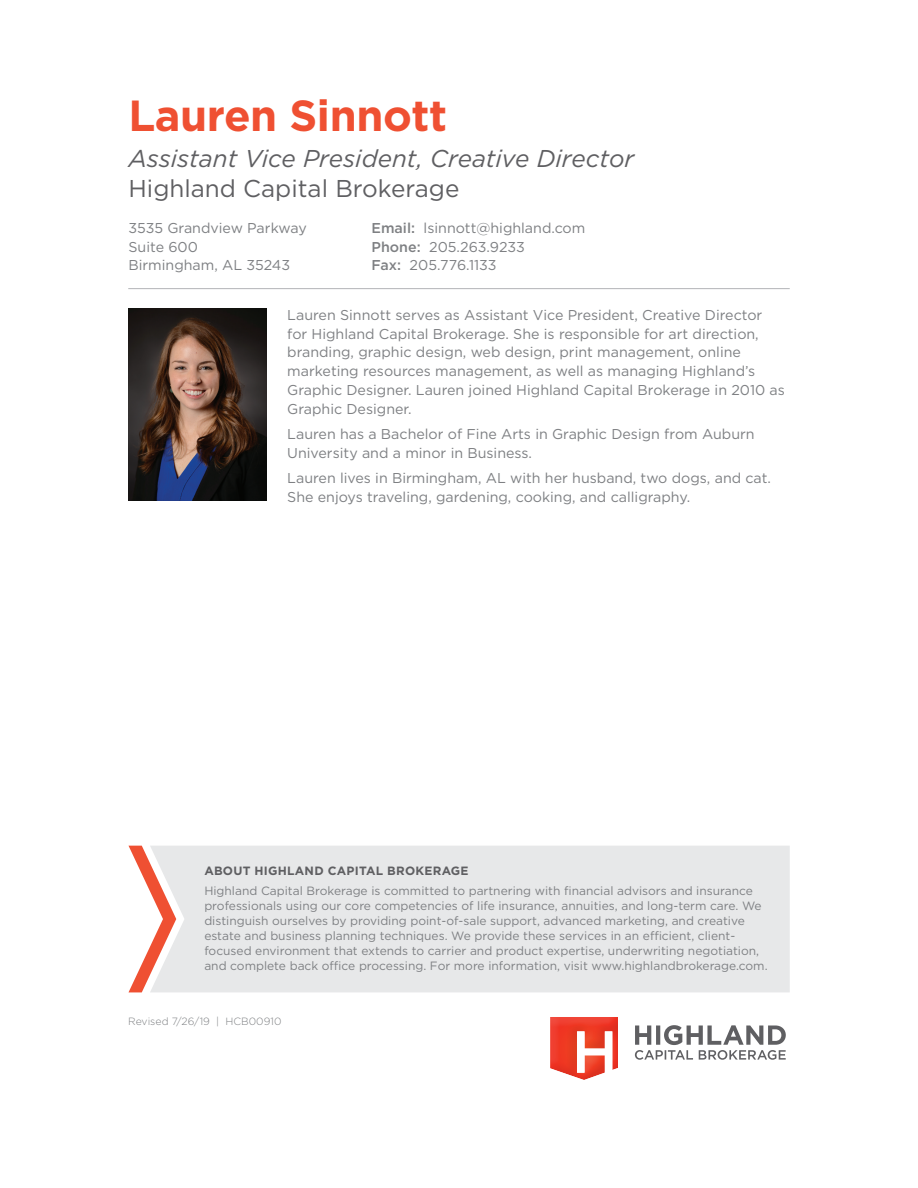
<style>
.page{position:relative;width:918px;height:1188px;background:#fff}
.page>*{position:absolute;margin:0;border:0;box-sizing:border-box;transform-origin:0 0}
.t1{font:700 43.5px "Gotham";letter-spacing:-.01em;color:#ef5032}
.t2{font:italic 24.3px "Gotham";color:#5f5f62}
.t3{font:24.3px "Gotham";color:#5f5f62}
.t4{font:14.25px/18.8px "Gotham";color:#7e8083}
.t5{font:12px/15px "Gotham";color:#7e8083}
.t6{font:700 12px "Gotham";letter-spacing:.02em;color:#5f5f62}
.t7{font:300 10.5px "Gotham";color:#7e8083}
.s1{font-weight:500}
</style>
<div class="page">
<svg style="left:128px;top:846px;width:22px;height:146px"></svg>
<div style="left:150px;top:846px;width:640px;height:146px;background:#e7e8e9"></div>
<hr style="left:128px;top:288px;width:662px;height:1px;background:#bbbcbf">
<img style="left:128px;top:308px;width:138px;height:192px">
<div style="left:545px;top:1016px;width:75px;height:68px;background:#231f20;opacity:.09"></div>
<svg style="left:635px;top:1025px;width:151px;height:35px"></svg>
<h1 class="t1" style="left:128px;top:87px;width:320px">Lauren Sinnott</h1>
<h2 class="t2" style="left:128px;top:143px;width:507px">Assistant Vice President, Creative Director</h2>
<h2 class="t3" style="left:128px;top:172px;width:332px">Highland Capital Brokerage</h2>
<p class="t4" style="left:128px;top:218px;width:180px">3535 Grandview Parkway<br>Suite 600<br>Birmingham, AL 35243</p>
<p class="t4" style="left:372px;top:218px;width:215px"><span class="s1">Email:</span> lsinnott@highland.com<br><span class="s1">Phone:</span> 205.263.9233<br><span class="s1">Fax:</span> 205.776.1133</p>
<p class="t4" style="left:287px;top:305px;width:499px">Lauren Sinnott serves as Assistant Vice President, Creative Director for Highland Capital Brokerage. She is responsible for art direction, branding, graphic design, web design, print management, online marketing resources management, as well as managing Highland’s Graphic Designer. Lauren joined Highland Capital Brokerage in 2010 as Graphic Designer.</p>
<p class="t4" style="left:287px;top:424px;width:469px">Lauren has a Bachelor of Fine Arts in Graphic Design from Auburn<br>University and a minor in Business.</p>
<p class="t4" style="left:287px;top:469px;width:485px">Lauren lives in Birmingham, AL with her husband, two dogs, and cat.<br>She enjoys traveling, gardening, cooking, and calligraphy.</p>
<p class="t6" style="left:204px;top:863px;width:266px">ABOUT HIGHLAND CAPITAL BROKERAGE</p>
<p class="t5" style="left:204px;top:883px;width:565px">Highland Capital Brokerage is committed to partnering with financial advisors and insurance professionals using our core competencies of life insurance, annuities, and long-term care. We distinguish ourselves by providing point-of-sale support, advanced marketing, and creative estate and business planning techniques. We provide these services in an efficient, client&shy;focused environment that extends to carrier and product expertise, underwriting negotiation, and complete back office processing. For more information, visit www.highlandbrokerage.com.</p>
<p class="t7" style="left:128px;top:1015px;width:155px">Revised 7/26/19 | HCB00910</p>
</div>
